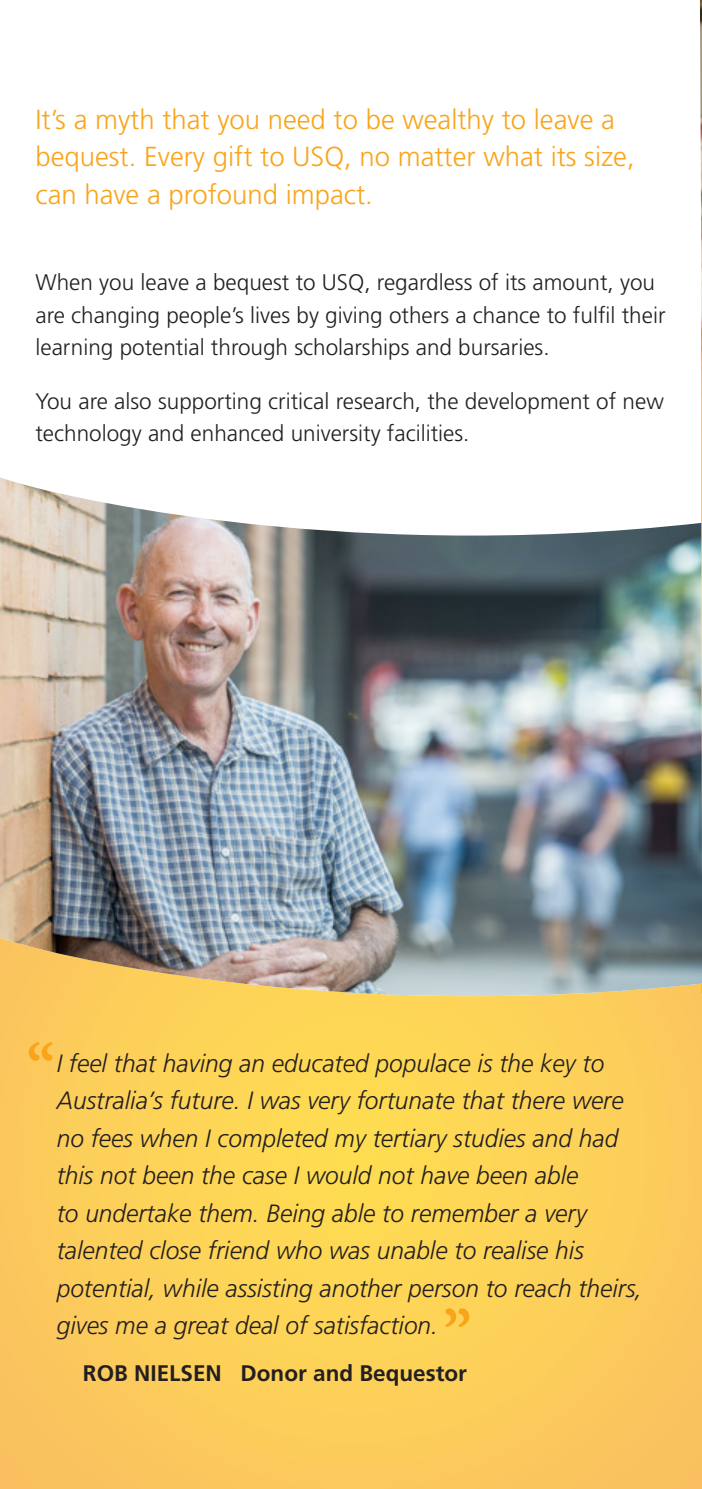
<style>
.page{position:relative;width:702px;height:1489px;background:#fff}
.page>*{position:absolute;margin:0;border:0;box-sizing:border-box;transform-origin:0 0}
.t1{font:700 condensed 67.5px "Minion Pro";color:#f9a51b}
.t2{font:300 27.5px/37.5px "Frutiger LT Std";color:#f9a51b}
.t3{font:italic 300 25px/37.5px "Frutiger";color:#231f20}
.t4{font:300 22.5px/32.5px "Frutiger LT Std";color:#231f20}
.t5{font:700 22.5px "Frutiger LT Std";color:#231f20}
</style>
<div class="page">
<div style="left:0;top:840px;width:701px;height:648px;background:#fdd059"></div>
<hr style="left:701px;top:322px;width:1px;height:670px;background:#fccc5b">
<img style="left:699px;top:0;width:3px;height:378px">
<img style="left:0;top:477px;width:702px;height:521px">
<p class="t2" style="left:35px;top:101px;width:600px">It’s a myth that you need to be wealthy to leave a bequest. Every gift to USQ, no matter what its size, can have a profound impact.</p>
<p class="t4" style="left:35px;top:266px;width:631px">When you leave a bequest to USQ, regardless of its amount, you are changing people’s lives by giving others a chance to fulfil their learning potential through scholarships and bursaries.</p>
<p class="t4" style="left:35px;top:385px;width:630px">You are also supporting critical research, the development of new technology and enhanced university facilities.</p>
<p class="t1" style="left:27px;top:1021px;width:30px">“</p>
<p class="t3" style="left:57px;top:1043px;width:587px">I feel that having an educated populace is the key to Australia’s future. I was very fortunate that there were no fees when I completed my tertiary studies and had this not been the case I would not have been able<br>to undertake them. Being able to remember a very talented close friend who was unable to realise his potential, while assisting another person to reach theirs, gives me a great deal of satisfaction.</p>
<p class="t5" style="left:83px;top:1359px;width:385px">ROB NIELSEN Donor and Bequestor</p>
<p class="t1" style="left:443px;top:1287px;width:30px">”</p>
</div>
